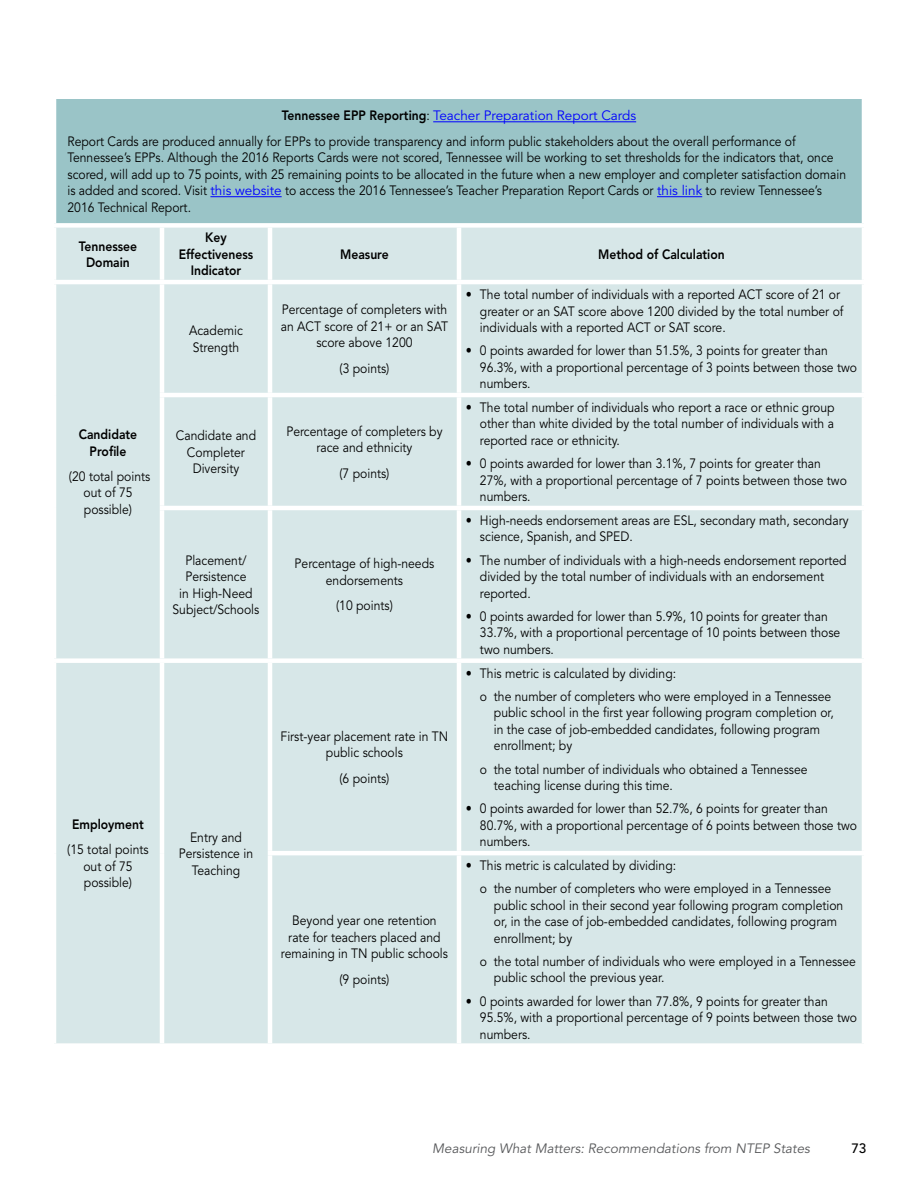
<style>
.page{position:relative;width:918px;height:1188px;background:#fff}
.page>*{position:absolute;margin:0;border:0;box-sizing:border-box;transform-origin:0 0}
.t1{font:13.5px/16.5px "Avenir LT Std";color:#000;scale:.9 1}
.t2{font:800 13.5px/16.5px "Avenir LT Std";color:#000;text-align:center;scale:.9 1}
.t3{font:italic 13.5px "Avenir LT Std";color:#58595b}
.t4{font:500 13.5px "Avenir LT Std";color:#000}
.s1{font-weight:800}
.s2{color:#00f}
</style>
<div class="page">
<div style="left:54px;top:97px;width:810px;height:128px;background:#9ac4c7"></div>
<div style="left:56px;top:228px;width:806px;height:815px;background:#d7e7e8"></div>
<hr style="left:160px;top:228px;width:4px;height:52px;background:#fff">
<hr style="left:268px;top:228px;width:4px;height:52px;background:#fff">
<hr style="left:457px;top:228px;width:4px;height:52px;background:#fff">
<hr style="left:52px;top:280px;width:110px;height:4px;background:#fff">
<hr style="left:162px;top:280px;width:108px;height:4px;background:#fff">
<hr style="left:160px;top:284px;width:4px;height:109px;background:#fff">
<hr style="left:270px;top:280px;width:189px;height:4px;background:#fff">
<hr style="left:268px;top:284px;width:4px;height:109px;background:#fff">
<hr style="left:459px;top:280px;width:407px;height:4px;background:#fff">
<hr style="left:457px;top:284px;width:4px;height:109px;background:#fff">
<hr style="left:160px;top:393px;width:110px;height:4px;background:#fff">
<hr style="left:160px;top:397px;width:4px;height:109px;background:#fff">
<hr style="left:270px;top:393px;width:189px;height:4px;background:#fff">
<hr style="left:268px;top:397px;width:4px;height:109px;background:#fff">
<hr style="left:459px;top:393px;width:407px;height:4px;background:#fff">
<hr style="left:457px;top:397px;width:4px;height:109px;background:#fff">
<hr style="left:160px;top:506px;width:110px;height:4px;background:#fff">
<hr style="left:160px;top:510px;width:4px;height:148px;background:#fff">
<hr style="left:270px;top:506px;width:189px;height:4px;background:#fff">
<hr style="left:268px;top:510px;width:4px;height:148px;background:#fff">
<hr style="left:459px;top:506px;width:407px;height:4px;background:#fff">
<hr style="left:457px;top:510px;width:4px;height:148px;background:#fff">
<div style="left:52px;top:658px;width:110px;height:5px;background:#fff"></div>
<div style="left:162px;top:658px;width:108px;height:5px;background:#fff"></div>
<hr style="left:160px;top:663px;width:4px;height:190px;background:#fff">
<div style="left:270px;top:658px;width:189px;height:5px;background:#fff"></div>
<hr style="left:268px;top:663px;width:4px;height:188px;background:#fff">
<div style="left:459px;top:658px;width:407px;height:5px;background:#fff"></div>
<hr style="left:457px;top:663px;width:4px;height:188px;background:#fff">
<hr style="left:160px;top:853px;width:4px;height:190px;background:#fff">
<hr style="left:268px;top:851px;width:191px;height:4px;background:#fff">
<hr style="left:268px;top:855px;width:4px;height:188px;background:#fff">
<hr style="left:459px;top:851px;width:407px;height:4px;background:#fff">
<hr style="left:457px;top:855px;width:4px;height:188px;background:#fff">
<div style="left:52px;top:94px;width:110px;height:5px;background:#fff"></div>
<hr style="left:52px;top:99px;width:4px;height:124px;background:#fff">
<div style="left:162px;top:94px;width:108px;height:5px;background:#fff"></div>
<div style="left:270px;top:94px;width:189px;height:5px;background:#fff"></div>
<div style="left:459px;top:94px;width:407px;height:5px;background:#fff"></div>
<hr style="left:862px;top:99px;width:4px;height:124px;background:#fff">
<div style="left:52px;top:223px;width:110px;height:5px;background:#fff"></div>
<div style="left:162px;top:223px;width:108px;height:5px;background:#fff"></div>
<div style="left:270px;top:223px;width:189px;height:5px;background:#fff"></div>
<div style="left:459px;top:223px;width:407px;height:5px;background:#fff"></div>
<hr style="left:433px;top:121px;width:203px;height:1px;background:#00f">
<hr style="left:210px;top:196px;width:72px;height:1px;background:#00f">
<hr style="left:657px;top:196px;width:45px;height:1px;background:#00f">
<p class="t1" style="left:68px;top:104px;width:811px;line-height:25.3px;text-indent:214px"><span class="s1">Tennessee EPP Reporting</span>: <span class="s2">Teacher Preparation Report Cards<br></span>Report Cards are produced annually for EPPs to provide transparency and inform public stakeholders about the overall performance of</p>
<p class="t1" style="left:67px;top:150px;width:867px">Tennessee’s EPPs. Although the 2016 Reports Cards were not scored, Tennessee will be working to set thresholds for the indicators that, once scored, will add up to 75 points, with 25 remaining points to be allocated in the future when a new employer and completer satisfaction domain is added and scored. Visit <span class="s2">this website</span> to access the 2016 Tennessee’s Teacher Preparation Report Cards or <span class="s2">this link</span> to review Tennessee’s 2016 Technical Report.</p>
<p class="t2" style="left:79px;top:238px;width:66px">Tennessee<br>Domain</p>
<p class="t2" style="left:179px;top:229px;width:84px">Key<br>Effectiveness<br>Indicator</p>
<p class="t2" style="left:340px;top:246px;width:55px">Measure</p>
<p class="t2" style="left:598px;top:246px;width:142px">Method of Calculation</p>
<p class="t2" style="left:79px;top:426px;width:67px">Candidate<br>Profile</p>
<p class="t1" style="left:69px;top:468px;width:92px;text-align:center">(20 total points out of 75 possible)</p>
<p class="t2" style="left:72px;top:816px;width:81px">Employment</p>
<p class="t1" style="left:67px;top:842px;width:92px;text-align:center">(15 total points out of 75 possible)</p>
<p class="t1" style="left:189px;top:323px;width:61px">Academic<br>Strength</p>
<p class="t1" style="left:281px;top:302px;width:187px;text-align:center">Percentage of completers with an ACT score of 21+ or an SAT score above 1200</p>
<p class="t1" style="left:340px;top:360px;width:57px">(3 points)</p>
<p class="t1" style="left:176px;top:428px;width:91px;text-align:center">Candidate and<br>Completer<br>Diversity</p>
<p class="t1" style="left:286px;top:423px;width:175px;text-align:center">Percentage of completers by race and ethnicity</p>
<p class="t1" style="left:339px;top:465px;width:57px">(7 points)</p>
<p class="t1" style="left:173px;top:552px;width:98px;text-align:center">Placement/<br>Persistence<br>in High-Need<br>Subject/Schools</p>
<p class="t1" style="left:295px;top:556px;width:157px;text-align:center">Percentage of high-needs endorsements</p>
<p class="t1" style="left:336px;top:598px;width:65px">(10 points)</p>
<p class="t1" style="left:179px;top:829px;width:84px;text-align:center">Entry and<br>Persistence in<br>Teaching</p>
<p class="t1" style="left:281px;top:728px;width:188px;text-align:center">First-year placement rate in TN public schools</p>
<p class="t1" style="left:339px;top:770px;width:57px">(6 points)</p>
<p class="t1" style="left:281px;top:913px;width:187px;text-align:center">Beyond year one retention rate for teachers placed and remaining in TN public schools</p>
<p class="t1" style="left:339px;top:971px;width:57px">(9 points)</p>
<p class="t1" style="left:480px;top:286px;width:405px;text-indent:-14px">• The total number of individuals with a reported ACT score of 21 or greater or an SAT score above 1200 divided by the total number of individuals with a reported ACT or SAT score.</p>
<p class="t1" style="left:480px;top:343px;width:420px;text-indent:-14px">• 0 points awarded for lower than 51.5%, 3 points for greater than<br>96.3%, with a proportional percentage of 3 points between those two numbers.</p>
<p class="t1" style="left:480px;top:399px;width:395px;text-align:justify;text-indent:-14px">• The total number of individuals who report a race or ethnic group other than white divided by the total number of individuals with a reported race or ethnicity.</p>
<p class="t1" style="left:480px;top:456px;width:409px;text-indent:-14px">• 0 points awarded for lower than 3.1%, 7 points for greater than<br>27%, with a proportional percentage of 7 points between those two numbers.</p>
<p class="t1" style="left:480px;top:512px;width:411px;text-indent:-14px">• High-needs endorsement areas are ESL, secondary math, secondary science, Spanish, and SPED.</p>
<p class="t1" style="left:480px;top:552px;width:409px;text-indent:-14px">• The number of individuals with a high-needs endorsement reported divided by the total number of individuals with an endorsement reported.</p>
<p class="t1" style="left:480px;top:608px;width:402px;text-indent:-14px">• 0 points awarded for lower than 5.9%, 10 points for greater than<br>33.7%, with a proportional percentage of 10 points between those two numbers.</p>
<p class="t1" style="left:480px;top:662px;width:392px;line-height:23.2px;text-indent:-14px">• This metric is calculated by dividing:<br>o the number of completers who were employed in a Tennessee</p>
<p class="t1" style="left:494px;top:705px;width:379px">public school in the first year following program completion or, in the case of job-embedded candidates, following program enrollment; by</p>
<p class="t1" style="left:494px;top:761px;width:350px;text-indent:-14px">o the total number of individuals who obtained a Tennessee teaching license during this time.</p>
<p class="t1" style="left:480px;top:801px;width:420px;text-indent:-14px">• 0 points awarded for lower than 52.7%, 6 points for greater than<br>80.7%, with a proportional percentage of 6 points between those two numbers.</p>
<p class="t1" style="left:480px;top:854px;width:392px;line-height:23.2px;text-indent:-14px">• This metric is calculated by dividing:<br>o the number of completers who were employed in a Tennessee</p>
<p class="t1" style="left:494px;top:897px;width:390px">public school in their second year following program completion or, in the case of job-embedded candidates, following program enrollment; by</p>
<p class="t1" style="left:494px;top:953px;width:404px;text-indent:-14px">o the total number of individuals who were employed in a Tennessee public school the previous year.</p>
<p class="t1" style="left:480px;top:993px;width:420px;text-indent:-14px">• 0 points awarded for lower than 77.8%, 9 points for greater than<br>95.5%, with a proportional percentage of 9 points between those two numbers.</p>
<p class="t3" style="left:432px;top:1141px;width:379px">Measuring What Matters: Recommendations from NTEP States</p>
<p class="t4" style="left:851px;top:1141px;width:16px">73</p>
</div>
